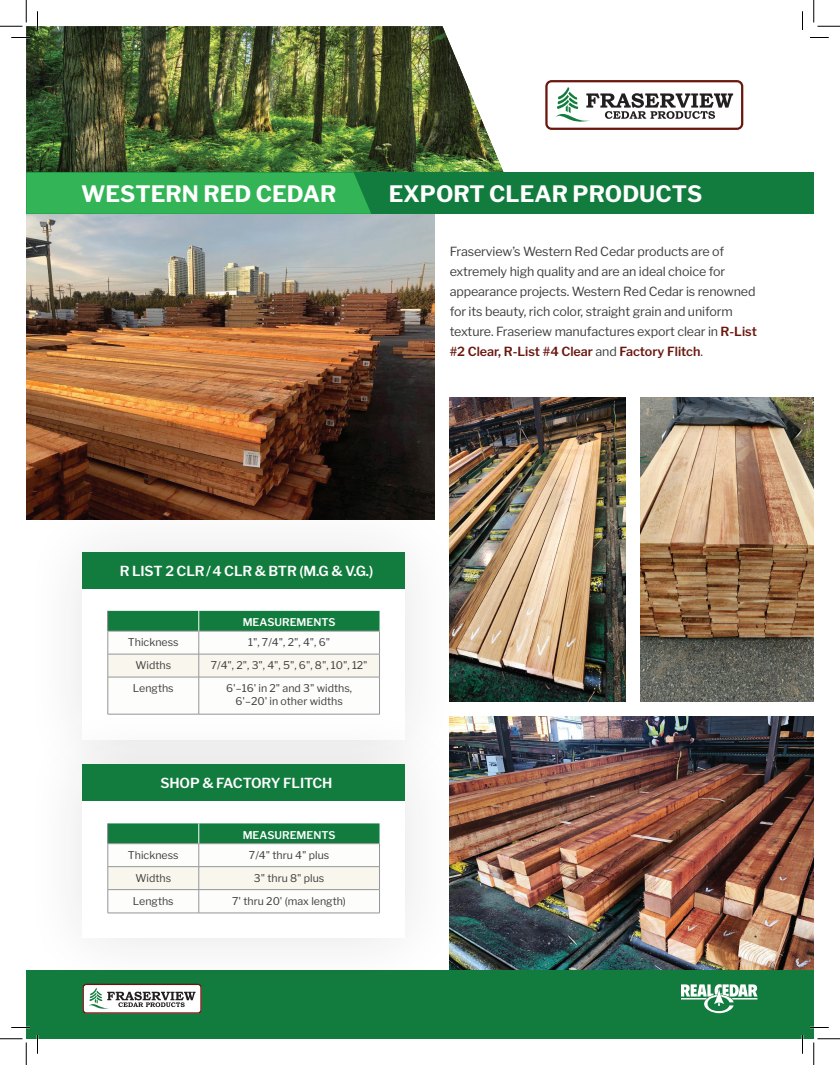
<style>
.page{position:relative;width:840px;height:1065px;background:#fff}
.page>*{position:absolute;margin:0;border:0;box-sizing:border-box;transform-origin:0 0}
.t1{font:700 22.5px "Libre Franklin";color:#fff}
.t2{font:600 13.75px "Libre Franklin";letter-spacing:-.01em;color:#fff}
.t3{font:12.5px/20px "Libre Franklin";letter-spacing:-.01em;color:#3e3e3f}
.t4{font:10.62px/12.5px "Libre Franklin";color:#3e3e3f;text-align:center}
.t5{font:600 10.62px "Libre Franklin";color:#fff}
.s1{font-weight:600;color:#6a160d}
</style>
<div class="page">
<img style="left:26px;top:26px;width:478px;height:146px">
<img style="left:450px;top:398px;width:176px;height:304px">
<img style="left:26px;top:214px;width:409px;height:277px">
<img style="left:641px;top:398px;width:173px;height:304px">
<img style="left:466px;top:717px;width:348px;height:253px">
<div style="left:26px;top:172px;width:788px;height:42px;background:#127c3e"></div>
<div style="left:26px;top:970px;width:788px;height:69px;background:#127c3e"></div>
<div style="left:26px;top:491px;width:440px;height:309px;background:#231f20;opacity:.12"></div>
<div style="left:82px;top:552px;width:323px;height:187px;background:#fff"></div>
<div style="left:26px;top:704px;width:440px;height:295px;background:#231f20;opacity:.12"></div>
<div style="left:82px;top:764px;width:323px;height:174px;background:#fff"></div>
<div style="left:82px;top:552px;width:323px;height:36px;background:#127c3e"></div>
<div style="left:82px;top:764px;width:323px;height:37px;background:#127c3e"></div>
<div style="left:26px;top:173px;width:345px;height:41px;background:#32b457"></div>
<hr style="left:108px;top:714px;width:91px;height:1px;background:#939598">
<hr style="left:199px;top:714px;width:181px;height:1px;background:#939598">
<svg style="left:108px;top:611px;width:272px;height:103px"></svg>
<hr style="left:108px;top:913px;width:91px;height:1px;background:#939598">
<hr style="left:199px;top:913px;width:181px;height:1px;background:#939598">
<svg style="left:108px;top:823px;width:272px;height:90px"></svg>
<svg style="left:83px;top:984px;width:119px;height:30px;background:#c5c0bd"></svg>
<svg style="left:681px;top:984px;width:76px;height:29px"></svg>
<svg style="left:545px;top:80px;width:198px;height:50px"></svg>
<svg style="left:11px;top:37px;width:19px;height:1px"></svg>
<svg style="left:810px;top:37px;width:19px;height:1px"></svg>
<svg style="left:11px;top:1027px;width:19px;height:1px"></svg>
<svg style="left:810px;top:1027px;width:19px;height:1px"></svg>
<svg style="left:37px;top:11px;width:1px;height:19px"></svg>
<svg style="left:37px;top:1035px;width:1px;height:19px"></svg>
<svg style="left:802px;top:11px;width:1px;height:19px"></svg>
<svg style="left:802px;top:1035px;width:1px;height:19px"></svg>
<svg style="left:0;top:0;width:27px;height:27px"></svg>
<svg style="left:0;top:1039px;width:27px;height:26px"></svg>
<svg style="left:814px;top:0;width:26px;height:27px"></svg>
<svg style="left:814px;top:1039px;width:26px;height:26px"></svg>
<h1 class="t1" style="left:81px;top:180px;width:257px">WESTERN RED CEDAR</h1>
<h1 class="t1" style="left:389px;top:180px;width:315px">EXPORT CLEAR PRODUCTS</h1>
<p class="t3" style="left:450px;top:241px;width:309px">Fraserview’s Western Red Cedar products are of extremely high quality and are an ideal choice for appearance projects. Western Red Cedar is renowned for its beauty, rich color, straight grain and uniform texture. Fraseriew manufactures export clear in <span class="s1">R-List #2 Clear, R-List #4 Clear</span> and <span class="s1">Factory Flitch</span>.</p>
<p class="t2" style="left:120px;top:563px;width:255px">R LIST 2 CLR/4 CLR &amp; BTR (M.G &amp; V.G.)</p>
<p class="t5" style="left:243px;top:616px;width:94px">MEASUREMENTS</p>
<p class="t4" style="left:128px;top:636px;width:52px">Thickness</p>
<p class="t4" style="left:248px;top:636px;width:83px">1", 7/4", 2", 4", 6"</p>
<p class="t4" style="left:135px;top:659px;width:37px">Widths</p>
<p class="t4" style="left:211px;top:659px;width:158px">7/4", 2", 3", 4", 5", 6", 8", 10", 12"</p>
<p class="t4" style="left:133px;top:682px;width:42px">Lengths</p>
<p class="t4" style="left:226px;top:682px;width:127px">6'–16' in 2" and 3" widths,<br>6'–20' in other widths</p>
<p class="t2" style="left:160px;top:775px;width:174px">SHOP &amp; FACTORY FLITCH</p>
<p class="t5" style="left:243px;top:828px;width:94px">MEASUREMENTS</p>
<p class="t4" style="left:128px;top:849px;width:52px">Thickness</p>
<p class="t4" style="left:249px;top:849px;width:82px">7/4" thru 4" plus</p>
<p class="t4" style="left:135px;top:872px;width:37px">Widths</p>
<p class="t4" style="left:254px;top:872px;width:72px">3" thru 8" plus</p>
<p class="t4" style="left:133px;top:895px;width:42px">Lengths</p>
<p class="t4" style="left:232px;top:895px;width:115px">7' thru 20' (max length)</p>
</div>
